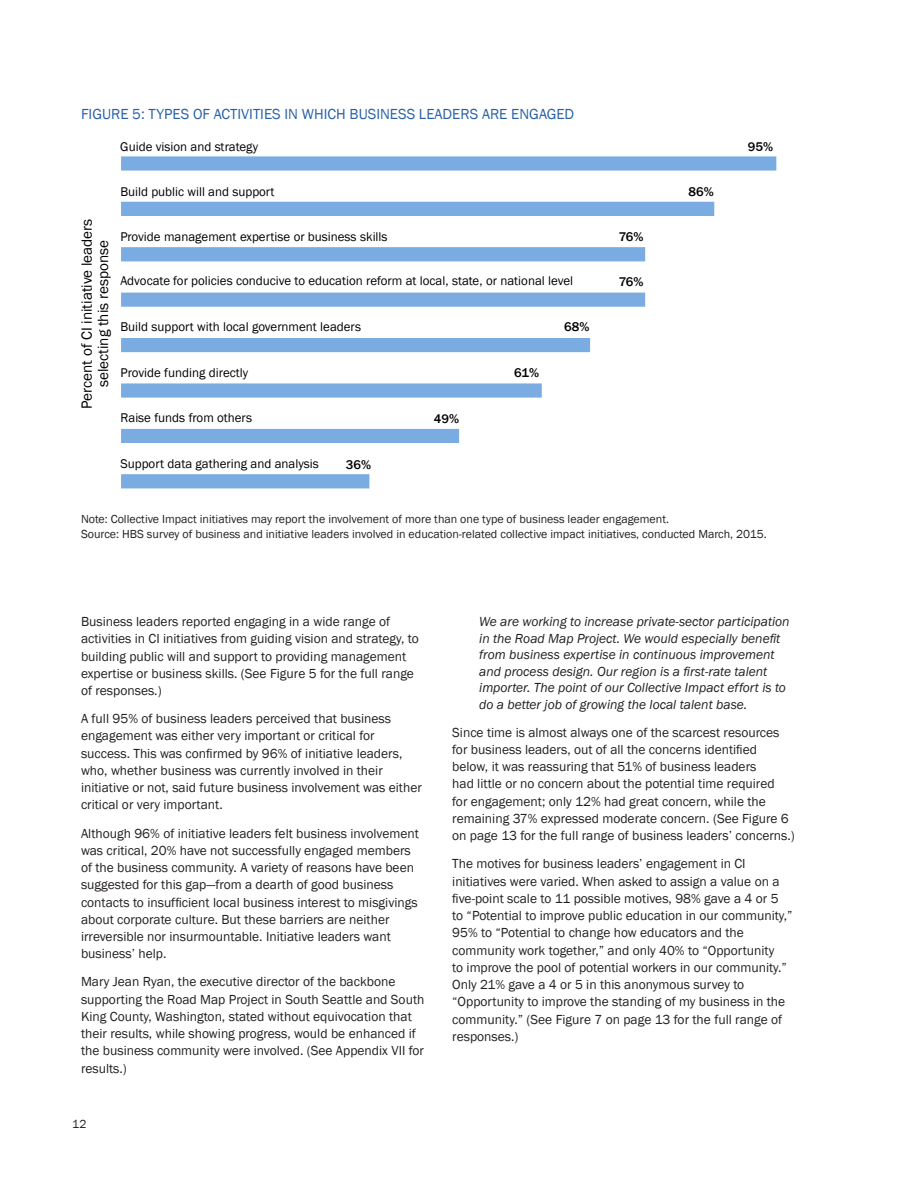
<style>
.page{position:relative;width:918px;height:1188px;background:#fff}
.page>*{position:absolute;margin:0;border:0;box-sizing:border-box;transform-origin:0 0}
.t1{font:15.15px/16.4px "Franklin Gothic";color:#000;text-align:center}
.t2{font:15px "Franklin Gothic";color:#2861a6}
.t3{font:13.5px/17.2px "Franklin Gothic";color:#231f20}
.t4{font:italic 13.5px/16.5px "Franklin Gothic";color:#231f20}
.t5{font:13.05px "Franklin Gothic";color:#000}
.t6{font:500 13.05px "Franklin Gothic";letter-spacing:.005em;color:#000}
.t7{font:12px/15px "Franklin Gothic";color:#231f20}
</style>
<div class="page">
<svg style="left:121px;top:156px;width:655px;height:332px"></svg>
<p class="t2" style="left:81px;top:104px;width:495px">FIGURE 5: TYPES OF ACTIVITIES IN WHICH BUSINESS LEADERS ARE ENGAGED</p>
<p class="t1" style="left:79px;top:409px;width:192px;rotate:-90deg">Percent of CI initiative leaders selecting this response</p>
<p class="t5" style="left:120px;top:138px;width:139px">Guide vision and strategy</p>
<p class="t6" style="left:748px;top:138px;width:27px">95%</p>
<p class="t5" style="left:120px;top:184px;width:156px">Build public will and support</p>
<p class="t5" style="left:120px;top:229px;width:269px">Provide management expertise or business skills</p>
<p class="t5" style="left:120px;top:273px;width:454px">Advocate for policies conducive to education reform at local, state, or national level</p>
<p class="t5" style="left:121px;top:318px;width:242px">Build support with local government leaders</p>
<p class="t5" style="left:121px;top:364px;width:129px">Provide funding directly</p>
<p class="t6" style="left:688px;top:184px;width:27px">86%</p>
<p class="t6" style="left:619px;top:229px;width:26px">76%</p>
<p class="t6" style="left:619px;top:274px;width:26px">76%</p>
<p class="t6" style="left:564px;top:318px;width:27px">68%</p>
<p class="t6" style="left:514px;top:365px;width:26px">61%</p>
<p class="t5" style="left:121px;top:410px;width:133px">Raise funds from others</p>
<p class="t6" style="left:434px;top:411px;width:27px">49%</p>
<p class="t5" style="left:121px;top:456px;width:200px">Support data gathering and analysis</p>
<p class="t6" style="left:346px;top:456px;width:27px">36%</p>
<p class="t7" style="left:81px;top:511px;width:687px">Note: Collective Impact initiatives may report the involvement of more than one type of business leader engagement.<br>Source: HBS survey of business and initiative leaders involved in education-related collective impact initiatives, conducted March, 2015.</p>
<p class="t3" style="left:81px;top:613px;width:339px">Business leaders reported engaging in a wide range of activities in CI initiatives from guiding vision and strategy, to building public will and support to providing management expertise or business skills. (See Figure 5 for the full range of responses.)</p>
<p class="t3" style="left:81px;top:710px;width:342px">A full 95% of business leaders perceived that business engagement was either very important or critical for success. This was confirmed by 96% of initiative leaders, who, whether business was currently involved in their initiative or not, said future business involvement was either critical or very important.</p>
<p class="t3" style="left:81px;top:825px;width:339px">Although 96% of initiative leaders felt business involvement was critical, 20% have not successfully engaged members of the business community. A variety of reasons have been suggested for this gap—from a dearth of good business contacts to insufficient local business interest to misgivings about corporate culture. But these barriers are neither irreversible nor insurmountable. Initiative leaders want business’ help.</p>
<p class="t3" style="left:81px;top:974px;width:345px">Mary Jean Ryan, the executive director of the backbone supporting the Road Map Project in South Seattle and South King County, Washington, stated without equivocation that their results, while showing progress, would be enhanced if the business community were involved. (See Appendix VII for results.)</p>
<p class="t7" style="left:72px;top:1117px;width:16px">12</p>
<p class="t4" style="left:479px;top:614px;width:312px">We are working to increase private-sector participation in the Road Map Project. We would especially benefit from business expertise in continuous improvement and process design. Our region is a first-rate talent importer. The point of our Collective Impact effort is to do a better job of growing the local talent base.</p>
<p class="t3" style="left:452px;top:724px;width:344px">Since time is almost always one of the scarcest resources for business leaders, out of all the concerns identified below, it was reassuring that 51% of business leaders<br>had little or no concern about the potential time required<br>for engagement; only 12% had great concern, while the remaining 37% expressed moderate concern. (See Figure 6 on page 13 for the full range of business leaders’ concerns.)</p>
<p class="t3" style="left:452px;top:855px;width:342px">The motives for business leaders’ engagement in CI initiatives were varied. When asked to assign a value on a five-point scale to 11 possible motives, 98% gave a 4 or 5 to “Potential to improve public education in our community,” 95% to “Potential to change how educators and the community work together,” and only 40% to “Opportunity<br>to improve the pool of potential workers in our community.” Only 21% gave a 4 or 5 in this anonymous survey to “Opportunity to improve the standing of my business in the community.” (See Figure 7 on page 13 for the full range of responses.)</p>
</div>
